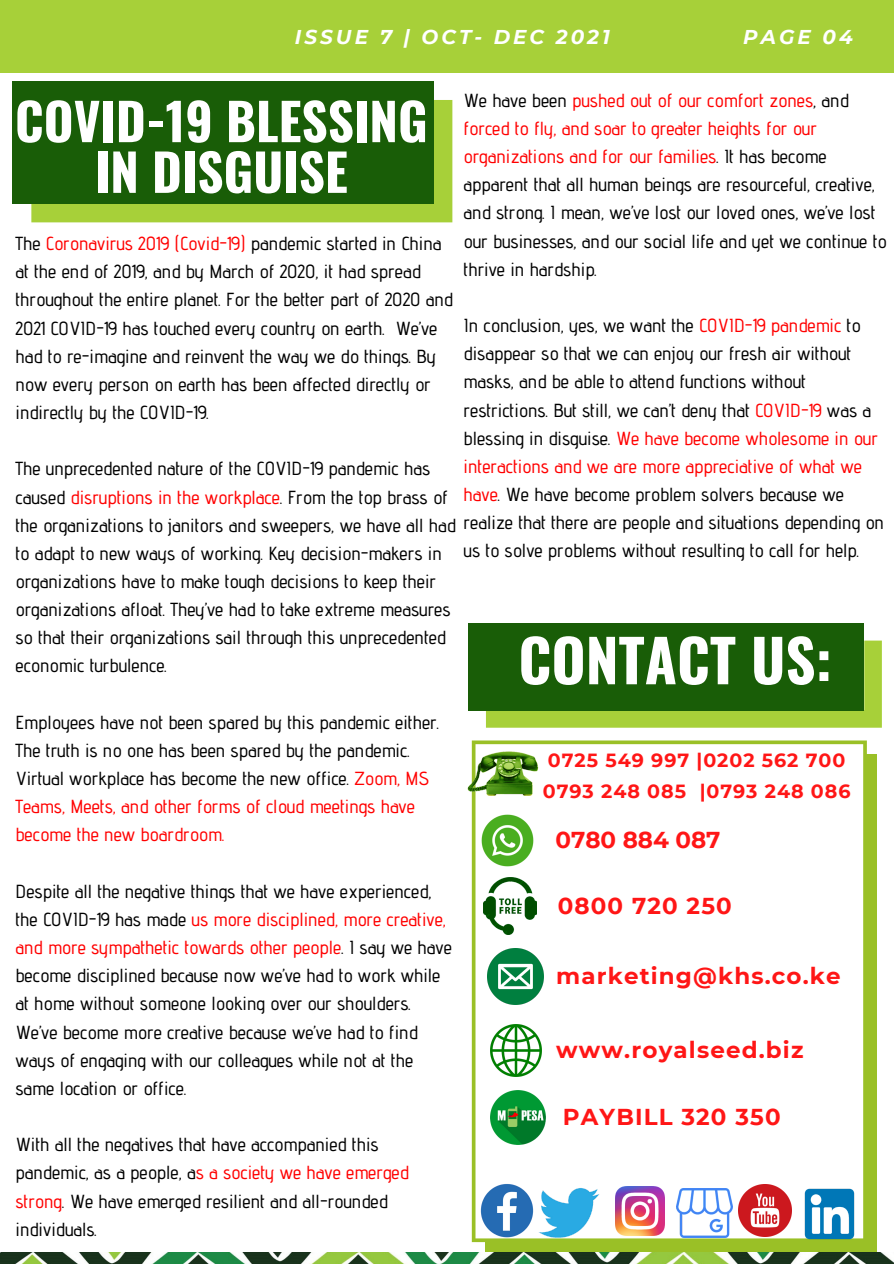
<style>
.page{position:relative;width:894px;height:1264px;background:#fff}
.page>*{position:absolute;margin:0;border:0;box-sizing:border-box;transform-origin:0 0}
.t1{font:700 58.5px "Oswald";color:#fff}
.t2{font:700 51px/50.7px "Oswald";color:#fff;text-align:center}
.t3{font:700 22.95px "Montserrat";letter-spacing:.05em;color:#ff1616}
.t4{font:700 22.95px "Montserrat";color:#ff1616}
.t5{font:italic 700 19.95px "Montserrat";letter-spacing:.15em;color:#fff}
.t6{font:700 19.05px "Montserrat";letter-spacing:.05em;color:#ff1616}
.t7{font:500 18.9px/28.2px "Advent Pro";color:#000}
.s1{color:#f00}
</style>
<div class="page">
<div style="left:0;top:0;width:893px;height:72px;background:#a7d039"></div>
<img style="left:0;top:1252px;width:893px;height:11px">
<div style="left:31px;top:100px;width:421px;height:122px;background:#a7d039"></div>
<div style="left:13px;top:82px;width:421px;height:122px;background:#195d07"></div>
<div style="left:486px;top:640px;width:395px;height:87px;background:#a7d039"></div>
<div style="left:468px;top:623px;width:396px;height:87px;background:#195d07"></div>
<div style="left:485px;top:754px;width:391px;height:498px;background:#9ac026"></div>
<div style="left:471px;top:740px;width:395px;height:501px;background:#fff"></div>
<img style="left:467px;top:748px;width:81px;height:50px">
<img style="left:478px;top:811px;width:58px;height:58px">
<img style="left:483px;top:877px;width:53px;height:57px">
<img style="left:487px;top:948px;width:56px;height:56px">
<img style="left:490px;top:1024px;width:51px;height:52px">
<img style="left:490px;top:1089px;width:55px;height:55px">
<img style="left:478px;top:1181px;width:57px;height:62px">
<img style="left:523px;top:1182px;width:91px;height:61px">
<img style="left:615px;top:1186px;width:49px;height:49px">
<img style="left:676px;top:1188px;width:56px;height:48px">
<img style="left:738px;top:1184px;width:53px;height:52px">
<img style="left:781px;top:1188px;width:85px;height:51px">
<p class="t5" style="left:295px;top:25px;width:316px">ISSUE 7 | OCT- DEC 2021</p>
<p class="t5" style="left:743px;top:25px;width:111px">PAGE 04</p>
<p class="t2" style="left:15px;top:94px;width:414px">COVID-19 BLESSING<br>IN DISGUISE</p>
<p class="t7" style="left:463px;top:86px;width:424px">We have been <span class="s1">pushed out of our comfort zones</span>, and <span class="s1">forced to fly, and soar to greater heights for our organizations and for our families</span>. It has become apparent that all human beings are resourceful, creative, and strong. I mean, we’ve lost our loved ones, we’ve lost our businesses, and our social life and yet we continue to thrive in hardship.</p>
<p class="t7" style="left:463px;top:311px;width:422px">In conclusion, yes, we want the <span class="s1">COVID-19 pandemic</span> to disappear so that we can enjoy our fresh air without masks, and be able to attend functions without restrictions. But still, we can’t deny that <span class="s1">COVID-19</span> was a blessing in disguise. <span class="s1">We have become wholesome in our interactions and we are more appreciative of what we have</span>. We have become problem solvers because we realize that there are people and situations depending on us to solve problems without resulting to call for help.</p>
<p class="t7" style="left:15px;top:229px;width:439px">The <span class="s1">Coronavirus 2019 (Covid-19)</span> pandemic started in China at the end of 2019, and by March of 2020, it had spread throughout the entire planet. For the better part of 2020 and 2021 COVID-19 has touched every country on earth. We’ve had to re-imagine and reinvent the way we do things. By now every person on earth has been affected directly or indirectly by the COVID-19.</p>
<p class="t7" style="left:15px;top:454px;width:441px">The unprecedented nature of the COVID-19 pandemic has caused <span class="s1">disruptions in the workplace</span>. From the top brass of the organizations to janitors and sweepers, we have all had to adapt to new ways of working. Key decision-makers in organizations have to make tough decisions to keep their organizations afloat. They’ve had to take extreme measures so that their organizations sail through this unprecedented economic turbulence.</p>
<p class="t1" style="left:518px;top:614px;width:315px">CONTACT US:</p>
<p class="t7" style="left:15px;top:707px;width:425px">Employees have not been spared by this pandemic either.<br>The truth is no one has been spared by the pandemic.<br>Virtual workplace has become the new office. <span class="s1">Zoom, MS Teams, Meets, and other forms of cloud meetings have become the new boardroom.</span></p>
<p class="t7" style="left:15px;top:876px;width:438px">Despite all the negative things that we have experienced, the COVID-19 has made <span class="s1">us more disciplined, more creative, and more sympathetic towards other people</span>. I say we have become disciplined because now we’ve had to work while at home without someone looking over our shoulders.<br>We’ve become more creative because we’ve had to find ways of engaging with our colleagues while not at the same location or office.</p>
<p class="t7" style="left:15px;top:1130px;width:395px">With all the negatives that have accompanied this pandemic, as a people, a<span class="s1">s a society we have emerged strong</span>. We have emerged resilient and all-rounded individuals.</p>
<p class="t6" style="left:548px;top:748px;width:299px">0725 549 997 |0202 562 700</p>
<p class="t6" style="left:542px;top:779px;width:309px">0793 248 085 |0793 248 086</p>
<p class="t4" style="left:555px;top:825px;width:166px">0780 884 087</p>
<p class="t3" style="left:557px;top:891px;width:175px">0800 720 250</p>
<p class="t3" style="left:556px;top:962px;width:286px">marketing@khs.co.ke</p>
<p class="t3" style="left:556px;top:1036px;width:249px">www.royalseed.biz</p>
<p class="t3" style="left:562px;top:1102px;width:219px">PAYBILL 320 350</p>
</div>
